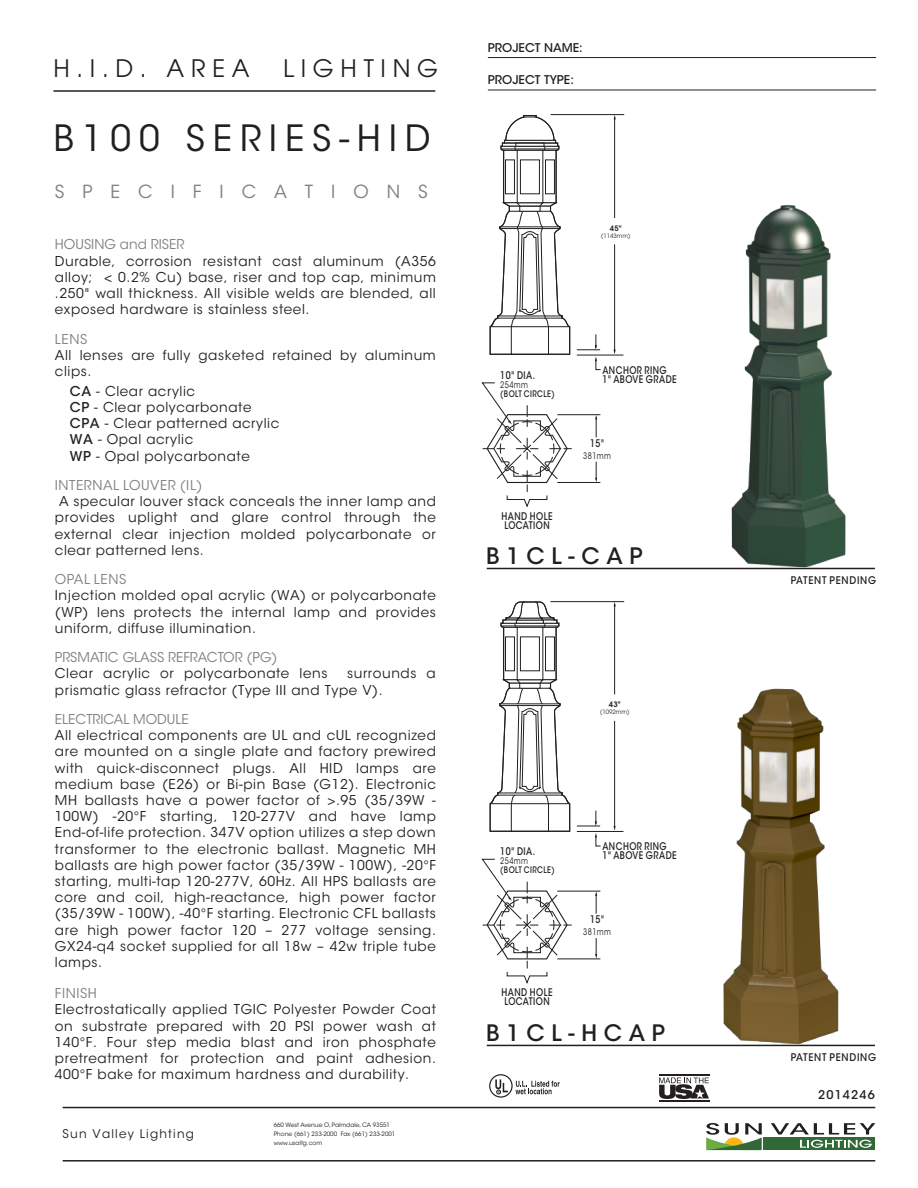
<style>
.page{position:relative;width:918px;height:1188px;background:#fff}
.page>*{position:absolute;margin:0;border:0;box-sizing:border-box;transform-origin:0 0}
.t1{font:36px "ITC Avant Garde Std";letter-spacing:.215em;color:#231f20}
.t2{font:24px "Avant Garde";letter-spacing:.28em;color:#231f20}
.t3{font:500 22.5px "ITC Avant Garde Std";letter-spacing:.3em;color:#231f20}
.t4{font:18px "ITC Avant Garde Std";letter-spacing:1em;color:#808285}
.t5{font:13.5px/16.2px "ITC Avant Garde Std";letter-spacing:.045em;color:#231f20;text-align:justify}
.t6{font:13.5px "ITC Avant Garde Std";color:#808285}
.t7{font:13.5px "ITC Avant Garde Std";letter-spacing:.045em;color:#808285}
.t8{font:500 12px "ITC Avant Garde Std";color:#231f20}
.t9{font:12px "ITC Avant Garde Std";letter-spacing:.1em;color:#231f20}
.t10{font:500 12px "ITC Avant Garde Std";letter-spacing:.1em;color:#231f20}
.t11{font:500 10.5px/9px "ITC Avant Garde Std";letter-spacing:.055em;color:#231f20;scale:.8 1}
.t12{font:500 10.5px "ITC Avant Garde Std";letter-spacing:.08em;color:#211e1e;scale:.9 1}
.t13{font:500 9px "ITC Avant Garde Std";letter-spacing:.055em;color:#231f20;scale:.8 1}
.t14{font:9px "ITC Avant Garde Std";letter-spacing:.055em;color:#231f20;scale:.8 1}
.t15{font:600 7.5px "Avant Garde";color:#231f20}
.t16{font:6px/9px "ITC Avant Garde Std";color:#231f20}
.t17{font:6px "Avant Garde";color:#231f20}
.s1{font-weight:500}
</style>
<div class="page">
<div style="left:764px;top:1137px;width:111px;height:13px;background:#316936"></div>
<svg style="left:706px;top:1123px;width:56px;height:27px"></svg>
<svg style="left:771px;top:1123px;width:104px;height:25px"></svg>
<hr style="left:63px;top:1160px;width:812px;height:2px;background:#231f20">
<hr style="left:63px;top:1107px;width:812px;height:1px;background:#231f20">
<div style="left:489px;top:1074px;width:24px;height:24px;border:1px solid #231f20;border-radius:50%"></div>
<svg style="left:495px;top:1080px;width:13px;height:14px"></svg>
<svg style="left:515px;top:1081px;width:45px;height:13px"></svg>
<hr style="left:53px;top:90px;width:382px;height:2px;background:#231f20">
<hr style="left:488px;top:57px;width:388px;height:1px;background:#231f20">
<hr style="left:488px;top:90px;width:388px;height:1px;background:#231f20">
<hr style="left:659px;top:1074px;width:50px;height:2px;background:#231f20">
<hr style="left:659px;top:1100px;width:50px;height:2px;background:#231f20">
<svg style="left:659px;top:1078px;width:50px;height:21px"></svg>
<img style="left:717px;top:205px;width:143px;height:365px">
<hr style="left:487px;top:568px;width:388px;height:1px;background:#231f20">
<img style="left:723px;top:688px;width:116px;height:356px">
<hr style="left:487px;top:1045px;width:388px;height:1px;background:#231f20">
<hr style="left:557px;top:891px;width:43px;height:1px;background:#231f20">
<hr style="left:557px;top:959px;width:43px;height:1px;background:#231f20">
<svg style="left:595px;top:938px;width:2px;height:21px"></svg>
<svg style="left:595px;top:891px;width:2px;height:23px"></svg>
<hr style="left:577px;top:831px;width:46px;height:1px;background:#231f20">
<hr style="left:551px;top:601px;width:73px;height:1px;background:#231f20">
<svg style="left:595px;top:833px;width:6px;height:13px"></svg>
<hr style="left:614px;top:604px;width:1px;height:90px;background:#231f20">
<hr style="left:614px;top:721px;width:1px;height:108px;background:#231f20">
<svg style="left:577px;top:811px;width:23px;height:16px"></svg>
<svg style="left:489px;top:114px;width:82px;height:241px"></svg>
<svg style="left:489px;top:601px;width:82px;height:231px"></svg>
<svg style="left:482px;top:859px;width:90px;height:125px"></svg>
<hr style="left:557px;top:414px;width:43px;height:1px;background:#231f20">
<hr style="left:557px;top:482px;width:43px;height:1px;background:#231f20">
<svg style="left:595px;top:462px;width:2px;height:20px"></svg>
<svg style="left:595px;top:415px;width:2px;height:22px"></svg>
<hr style="left:577px;top:355px;width:46px;height:1px;background:#231f20">
<hr style="left:551px;top:114px;width:73px;height:1px;background:#231f20">
<svg style="left:577px;top:334px;width:24px;height:36px"></svg>
<hr style="left:614px;top:117px;width:1px;height:101px;background:#231f20">
<hr style="left:614px;top:244px;width:1px;height:109px;background:#231f20">
<svg style="left:482px;top:382px;width:90px;height:126px"></svg>
<h2 class="t2" style="left:53px;top:54px;width:198px">H.I.D. AREA</h2>
<h2 class="t2" style="left:283px;top:54px;width:157px">LIGHTING</h2>
<h1 class="t1" style="left:54px;top:117px;width:379px">B100 SERIES-HID</h1>
<h3 class="t4" style="left:55px;top:180px;width:374px">SPECIFICATIONS</h3>
<p class="t6" style="left:55px;top:236px;width:131px">HOUSING and RISER</p>
<p class="t5" style="left:55px;top:253px;width:383px">Durable, corrosion resistant cast aluminum (A356 alloy; &lt; 0.2% Cu) base, riser and top cap, minimum .250" wall thickness. All visible welds are blended, all exposed hardware is stainless steel.</p>
<p class="t6" style="left:55px;top:330px;width:34px">LENS</p>
<p class="t5" style="left:55px;top:347px;width:382px">All lenses are fully gasketed retained by aluminum clips.</p>
<p class="t5" style="left:70px;top:383px;width:211px;text-align:left"><span class="s1">CA</span> - Clear acrylic<br><span class="s1">CP</span> - Clear polycarbonate<br><span class="s1">CPA</span> - Clear patterned acrylic<br><span class="s1">WA</span> - Opal acrylic<br><span class="s1">WP</span> - Opal polycarbonate</p>
<p class="t7" style="left:55px;top:477px;width:149px">INTERNAL LOUVER (IL)</p>
<p class="t5" style="left:55px;top:493px;width:383px;text-indent:4px">A specular louver stack conceals the inner lamp and provides uplight and glare control through the external clear injection molded polycarbonate or clear patterned lens.</p>
<p class="t7" style="left:55px;top:571px;width:73px">OPAL LENS</p>
<p class="t5" style="left:55px;top:588px;width:383px">Injection molded opal acrylic (WA) or polycarbonate (WP) lens protects the internal lamp and provides uniform, diffuse illumination.</p>
<p class="t6" style="left:55px;top:649px;width:224px">PRSMATIC GLASS REFRACTOR (PG)</p>
<p class="t5" style="left:55px;top:666px;width:274px">Clear acrylic or polycarbonate lens</p>
<p class="t5" style="left:55px;top:666px;width:382px;text-indent:292px">surrounds a prismatic glass refractor (Type III and Type V).</p>
<p class="t6" style="left:55px;top:711px;width:135px">ELECTRICAL MODULE</p>
<p class="t5" style="left:55px;top:727px;width:383px">All electrical components are UL and cUL recognized are mounted on a single plate and factory prewired with quick-disconnect plugs. All HID lamps are medium base (E26) or Bi-pin Base (G12). Electronic MH ballasts have a power factor of &gt;.95 (35/39W - 100W) -20°F starting, 120-277V and have lamp End-of-life protection. 347V option utilizes a step down transformer to the electronic ballast. Magnetic MH ballasts are high power factor (35/39W - 100W), -20°F starting, multi-tap 120-277V, 60Hz. All HPS ballasts are core and coil, high-reactance, high power factor (35/39W - 100W), -40°F starting. Electronic CFL ballasts are high power factor 120 – 277 voltage sensing.<br>GX24-q4 socket supplied for all 18w – 42w triple tube lamps.</p>
<p class="t6" style="left:55px;top:985px;width:44px">FINISH</p>
<p class="t5" style="left:55px;top:1002px;width:383px">Electrostatically applied TGIC Polyester Powder Coat on substrate prepared with 20 PSI power wash at 140°F. Four step media blast and iron phosphate pretreatment for protection and paint adhesion.<br>400°F bake for maximum hardness and durability.</p>
<p class="t9" style="left:63px;top:1126px;width:133px">Sun Valley Lighting</p>
<p class="t16" style="left:274px;top:1120px;width:123px">660 West Avenue O, Palmdale, CA 93551<br>Phone (661) 233-2000 Fax (661) 233-2001 www.usaltg.com</p>
<p class="t8" style="left:488px;top:40px;width:96px">PROJECT NAME:</p>
<p class="t8" style="left:488px;top:73px;width:88px">PROJECT TYPE:</p>
<p class="t15" style="left:610px;top:223px;width:13px">45"</p>
<p class="t17" style="left:601px;top:232px;width:30px">(1143mm)</p>
<p class="t11" style="left:500px;top:370px;width:45px">10" DIA.</p>
<p class="t14" style="left:500px;top:379px;width:36px">254mm</p>
<p class="t13" style="left:500px;top:388px;width:69px">(BOLT CIRCLE)</p>
<p class="t11" style="left:602px;top:366px;width:94px">ANCHOR RING<br>1" ABOVE GRADE</p>
<p class="t11" style="left:502px;top:512px;width:65px">HAND HOLE<br>LOCATION</p>
<p class="t11" style="left:590px;top:439px;width:19px">15"</p>
<p class="t14" style="left:583px;top:450px;width:36px">381mm</p>
<h3 class="t3" style="left:486px;top:542px;width:158px">B1CL-CAP</h3>
<p class="t15" style="left:609px;top:699px;width:13px">43"</p>
<p class="t17" style="left:600px;top:708px;width:30px">(1092mm)</p>
<p class="t11" style="left:500px;top:847px;width:45px">10" DIA.</p>
<p class="t14" style="left:500px;top:855px;width:36px">254mm</p>
<p class="t13" style="left:500px;top:864px;width:69px">(BOLT CIRCLE)</p>
<p class="t11" style="left:502px;top:988px;width:65px">HAND HOLE<br>LOCATION</p>
<p class="t11" style="left:602px;top:842px;width:94px">ANCHOR RING<br>1" ABOVE GRADE</p>
<p class="t11" style="left:590px;top:915px;width:19px">15"</p>
<p class="t14" style="left:583px;top:927px;width:36px">381mm</p>
<h3 class="t3" style="left:486px;top:1019px;width:180px">B1CL-HCAP</h3>
<p class="t12" style="left:791px;top:574px;width:96px">PATENT PENDING</p>
<p class="t12" style="left:791px;top:1051px;width:96px">PATENT PENDING</p>
<p class="t10" style="left:818px;top:1087px;width:58px">2014246</p>
</div>
